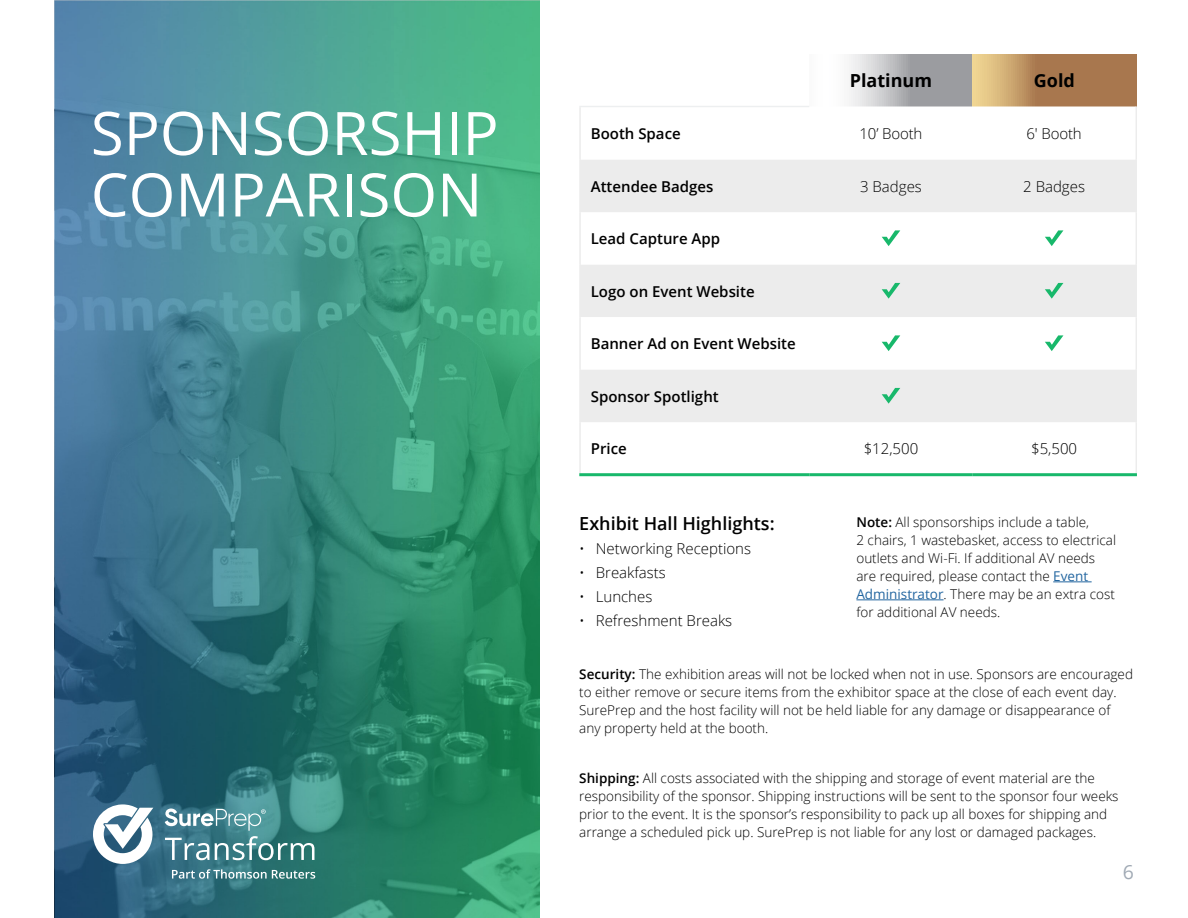
<style>
.page{position:relative;width:1188px;height:918px;background:#fff}
.page>*{position:absolute;margin:0;border:0;box-sizing:border-box;transform-origin:0 0}
.t1{font:60px "Open Sans";color:#fff}
.t2{font:19.5px "Open Sans";color:#a1aab5}
.t3{font:600 18px "Open Sans";color:#000}
.t4{font:700 18px "Open Sans";color:#000}
.t5{font:300 15px "Open Sans";color:#000}
.t6{font:600 15px "Open Sans";color:#000}
.t7{font:300 13.5px/18px "Open Sans";color:#000}
.s1{font-weight:600}
.s2{font-weight:400;color:#2366a0}
</style>
<div class="page">
<img style="left:54px;top:0;width:486px;height:918px">
<svg style="left:172px;top:869px;width:143px;height:10px"></svg>
<svg style="left:165px;top:809px;width:149px;height:51px;background:#5e969b"></svg>
<svg style="left:93px;top:804px;width:60px;height:60px"></svg>
<hr style="left:1053px;top:582px;width:39px;height:1px;background:#2366a0">
<hr style="left:856px;top:600px;width:88px;height:1px;background:#2366a0">
<svg style="left:849px;top:54px;width:124px;height:52px;background:#b5b5b8"></svg>
<svg style="left:973px;top:54px;width:163px;height:52px;background:#b88c5d"></svg>
<svg style="left:581px;top:160px;width:555px;height:157px;fill:#ececec"></svg>
<hr style="left:579px;top:106px;width:230px;height:1px;background:#edeff0">
<hr style="left:579px;top:107px;width:2px;height:53px;background:#ececec">
<hr style="left:579px;top:160px;width:2px;height:52px;background:#ececec">
<hr style="left:579px;top:212px;width:2px;height:53px;background:#ececec">
<hr style="left:579px;top:265px;width:2px;height:52px;background:#ececec">
<hr style="left:579px;top:317px;width:2px;height:53px;background:#ececec">
<hr style="left:579px;top:370px;width:2px;height:52px;background:#ececec">
<hr style="left:579px;top:422px;width:2px;height:51px;background:#ececec">
<hr style="left:1136px;top:106px;width:1px;height:54px;background:#ececec">
<hr style="left:1136px;top:160px;width:1px;height:52px;background:#ececec">
<hr style="left:1136px;top:212px;width:1px;height:53px;background:#ececec">
<hr style="left:1136px;top:265px;width:1px;height:52px;background:#ececec">
<hr style="left:1136px;top:317px;width:1px;height:53px;background:#ececec">
<hr style="left:1136px;top:370px;width:1px;height:52px;background:#ececec">
<hr style="left:1136px;top:422px;width:1px;height:51px;background:#ececec">
<hr style="left:579px;top:473px;width:230px;height:3px;background:#18b86b">
<hr style="left:809px;top:473px;width:164px;height:3px;background:#18b86b">
<hr style="left:973px;top:473px;width:164px;height:3px;background:#18b86b">
<svg style="left:882px;top:230px;width:18px;height:16px"></svg>
<svg style="left:1045px;top:230px;width:18px;height:16px"></svg>
<svg style="left:882px;top:283px;width:18px;height:16px"></svg>
<svg style="left:1045px;top:283px;width:18px;height:16px"></svg>
<svg style="left:882px;top:335px;width:18px;height:16px"></svg>
<svg style="left:1045px;top:335px;width:18px;height:16px"></svg>
<div style="left:581px;top:370px;width:555px;height:52px;background:#ececec"></div>
<p class="t1" style="left:91px;top:92px;width:409px">SPONSORSHIP</p>
<p class="t1" style="left:91px;top:154px;width:393px">COMPARISON</p>
<p class="t4" style="left:850px;top:68px;width:84px">Platinum</p>
<p class="t4" style="left:1034px;top:68px;width:43px">Gold</p>
<p class="t6" style="left:591px;top:123px;width:91px">Booth Space</p>
<p class="t5" style="left:860px;top:123px;width:64px">10’ Booth</p>
<p class="t5" style="left:1027px;top:123px;width:57px">6' Booth</p>
<p class="t6" style="left:591px;top:176px;width:124px">Attendee Badges</p>
<p class="t5" style="left:860px;top:176px;width:63px">3 Badges</p>
<p class="t5" style="left:1023px;top:176px;width:63px">2 Badges</p>
<p class="t6" style="left:591px;top:228px;width:131px">Lead Capture App</p>
<p class="t6" style="left:591px;top:281px;width:165px">Logo on Event Website</p>
<p class="t6" style="left:591px;top:333px;width:206px">Banner Ad on Event Website</p>
<p class="t6" style="left:591px;top:386px;width:129px">Sponsor Spotlight</p>
<p class="t6" style="left:591px;top:438px;width:37px">Price</p>
<p class="t5" style="left:864px;top:438px;width:56px">$12,500</p>
<p class="t5" style="left:1031px;top:438px;width:48px">$5,500</p>
<p class="t3" style="left:579px;top:511px;width:197px">Exhibit Hall Highlights:</p>
<p class="t5" style="left:579px;top:539px;width:173px">• Networking Receptions</p>
<p class="t5" style="left:579px;top:563px;width:88px">• Breakfasts</p>
<p class="t5" style="left:579px;top:587px;width:75px">• Lunches</p>
<p class="t5" style="left:579px;top:611px;width:154px">• Refreshment Breaks</p>
<p class="t7" style="left:856px;top:513px;width:261px"><span class="s1">Note:</span> All sponsorships include a table,<br>2 chairs, 1 wastebasket, access to electrical outlets and Wi-Fi. If additional AV needs are required, please contact the <span class="s2">Event Administrator</span>. There may be an extra cost for additional AV needs.</p>
<p class="t7" style="left:579px;top:665px;width:555px"><span class="s1">Security:</span> The exhibition areas will not be locked when not in use. Sponsors are encouraged to either remove or secure items from the exhibitor space at the close of each event day.<br>SurePrep and the host facility will not be held liable for any damage or disappearance of any property held at the booth.</p>
<p class="t7" style="left:579px;top:769px;width:541px"><span class="s1">Shipping:</span> All costs associated with the shipping and storage of event material are the responsibility of the sponsor. Shipping instructions will be sent to the sponsor four weeks prior to the event. It is the sponsor’s responsibility to pack up all boxes for shipping and arrange a scheduled pick up. SurePrep is not liable for any lost or damaged packages.</p>
<p class="t2" style="left:1123px;top:858px;width:13px">6</p>
</div>
